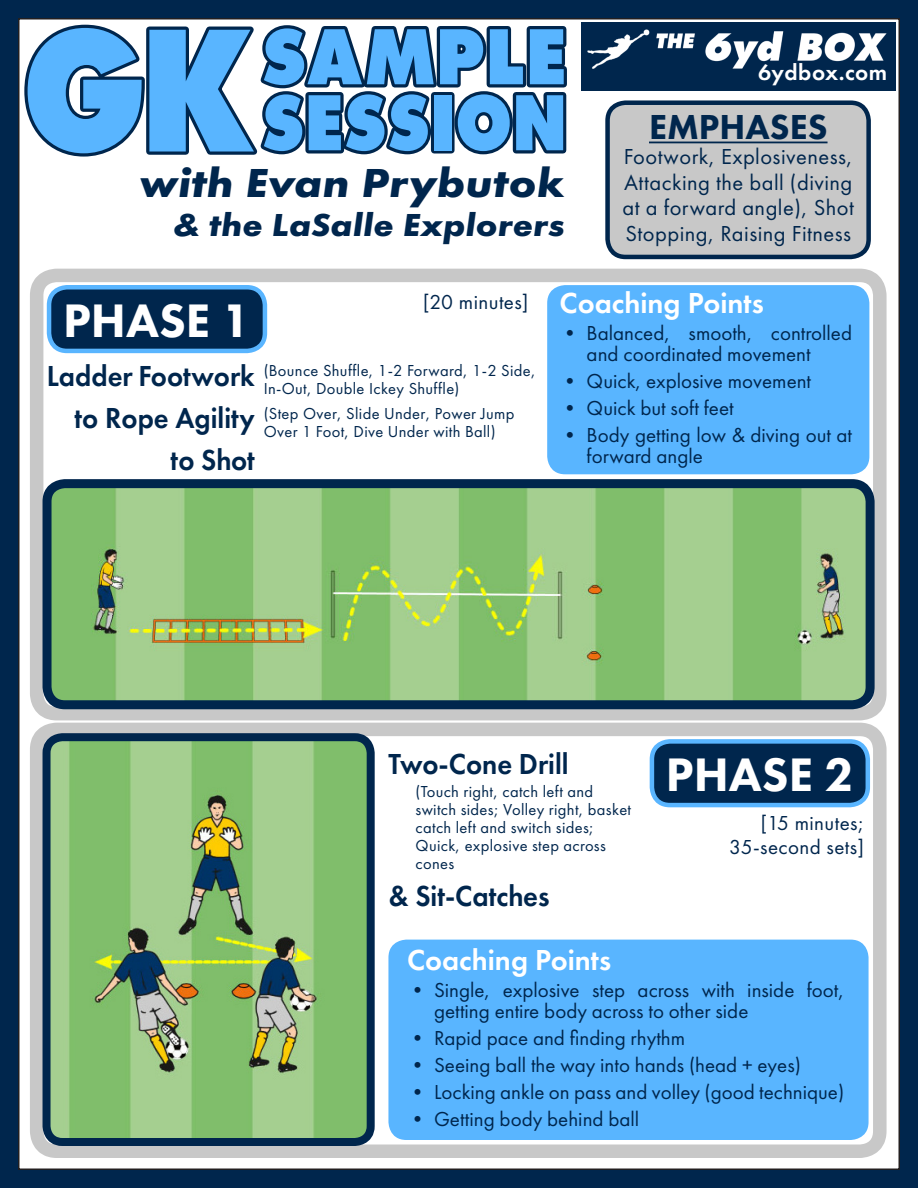
<style>
.page{position:relative;width:918px;height:1188px;background:#00264d}
.page>*{position:absolute;margin:0;border:0;box-sizing:border-box;transform-origin:0 0}
.t1{font:700 182.55px "Futura POT Extr";color:#59b5ff;scale:.85 1}
.t2{font:700 82.5px "Futura POT Extr";letter-spacing:.06em;color:#59b5ff;scale:.85 1}
.t3{font:700 82.5px "Futura POT Extr";letter-spacing:.06em;color:#59b5ff;scale:.9 1}
.t4{font:800 48.75px "Futura New";color:#fff}
.t5{font:42px "Futura TOT Bold Obli";color:#00264d;scale:1.1 1}
.t6{font:800 36px "Futura New";color:#00264d}
.t7{font:33px "Futura TOT Bold Obli";color:#00264d;scale:1.1 1}
.t8{font:30px "Futura New Demi";color:#00264d;scale:.95 1}
.t9{font:30px "Futura New Demi";color:#fff}
.t10{font:23.25px "Futura New Demi";letter-spacing:.02em;color:#fff}
.t11{font:22.5px/25.5px "Futura New";letter-spacing:.02em;color:#00264d;text-align:justify}
.t12{font:21px/21px "Futura New";color:#00264d}
.t13{font:21px "Futura New";letter-spacing:.02em;color:#00264d}
.t14{font:16.5px/18px "Futura New";letter-spacing:.02em;color:#00264d}
</style>
<div class="page">
<div style="left:19px;top:19px;width:880px;height:1150px;background:#fff"></div>
<svg style="left:21px;top:17px;width:549px;height:140px"></svg>
<div style="left:581px;top:22px;width:315px;height:69px;background:#00264d"></div>
<img style="left:587px;top:29px;width:300px;height:40px">
<div style="left:608px;top:103px;width:261px;height:154px;background:#c8c8c8;border-radius:18px"></div>
<div style="left:605px;top:100px;width:266px;height:159px;border:4px solid #00264d;border-radius:18px"></div>
<div style="left:30px;top:269px;width:857px;height:451px;border:14px solid #c8c8c8;border-radius:20px"></div>
<div style="left:30px;top:723px;width:857px;height:435px;border:14px solid #c8c8c8;border-radius:20px"></div>
<hr style="left:649px;top:142px;width:179px;height:1px;background:#00264d">
<div style="left:49px;top:287px;width:216px;height:64px;background:#00264d;border-radius:18px"></div>
<div style="left:47px;top:285px;width:220px;height:68px;border:4px solid #59b5ff;border-radius:18px"></div>
<div style="left:652px;top:741px;width:216px;height:64px;background:#00264d;border-radius:18px"></div>
<div style="left:650px;top:739px;width:220px;height:68px;border:4px solid #59b5ff;border-radius:18px"></div>
<img style="left:47px;top:489px;width:823px;height:216px">
<div style="left:43px;top:479px;width:832px;height:230px;border:9px solid #00264d;border-radius:18px"></div>
<img style="left:47px;top:737px;width:324px;height:405px">
<div style="left:43px;top:733px;width:332px;height:413px;border:8px solid #00264d;border-radius:16px"></div>
<div style="left:547px;top:285px;width:322px;height:189px;background:#59b5ff;border-radius:18px"></div>
<div style="left:388px;top:940px;width:481px;height:200px;background:#59b5ff;border-radius:18px"></div>
<p class="t1" style="left:26px;top:1px;width:270px">GK</p>
<p class="t3" style="left:264px;top:16px;width:336px">SAMPLE</p>
<p class="t2" style="left:264px;top:82px;width:356px">SESSION</p>
<p class="t5" style="left:140px;top:157px;width:388px">with Evan Prybutok</p>
<p class="t7" style="left:173px;top:204px;width:358px">&amp; the LaSalle Explorers</p>
<p class="t10" style="left:758px;top:57px;width:131px">6ydbox.com</p>
<p class="t6" style="left:649px;top:104px;width:180px">EMPHASES</p>
<p class="t11" style="left:623px;top:144px;width:233px">Footwork, Explosiveness, Attacking the ball (diving at a forward angle), Shot Stopping, Raising Fitness</p>
<p class="t4" style="left:63px;top:289px;width:189px">PHASE 1</p>
<p class="t13" style="left:423px;top:290px;width:107px">[20 minutes]</p>
<p class="t8" style="left:47px;top:357px;width:221px">Ladder Footwork</p>
<p class="t8" style="left:75px;top:399px;width:191px">to Rope Agility</p>
<p class="t8" style="left:171px;top:441px;width:90px">to Shot</p>
<p class="t14" style="left:264px;top:361px;width:274px">(Bounce Shuffle, 1-2 Forward, 1-2 Side,<br>In-Out, Double Ickey Shuffle)</p>
<p class="t14" style="left:264px;top:404px;width:252px">(Step Over, Slide Under, Power Jump<br>Over 1 Foot, Dive Under with Ball)</p>
<p class="t9" style="left:560px;top:284px;width:206px">Coaching Points</p>
<p class="t12" style="left:587px;top:323px;width:267px;text-indent:-27px">• Balanced, smooth, controlled and coordinated movement</p>
<p class="t12" style="left:560px;top:371px;width:253px">• Quick, explosive movement</p>
<p class="t12" style="left:560px;top:398px;width:175px">• Quick but soft feet</p>
<p class="t12" style="left:587px;top:425px;width:267px;text-indent:-27px">• Body getting low &amp; diving out at forward angle</p>
<p class="t8" style="left:388px;top:745px;width:191px">Two-Cone Drill</p>
<p class="t14" style="left:416px;top:783px;width:217px">(Touch right, catch left and switch sides; Volley right, basket catch left and switch sides;<br>Quick, explosive step across cones</p>
<p class="t8" style="left:388px;top:877px;width:171px">&amp; Sit-Catches</p>
<p class="t4" style="left:666px;top:743px;width:189px">PHASE 2</p>
<p class="t13" style="left:761px;top:811px;width:104px">[15 minutes;</p>
<p class="t13" style="left:729px;top:835px;width:136px">35-second sets]</p>
<p class="t9" style="left:407px;top:941px;width:206px">Coaching Points</p>
<p class="t12" style="left:434px;top:979px;width:412px;text-indent:-27px">• Single, explosive step across with inside foot, getting entire body across to other side</p>
<p class="t12" style="left:407px;top:1027px;width:280px">• Rapid pace and finding rhythm</p>
<p class="t12" style="left:407px;top:1054px;width:395px">• Seeing ball the way into hands (head + eyes)</p>
<p class="t12" style="left:407px;top:1081px;width:439px">• Locking ankle on pass and volley (good technique)</p>
<p class="t12" style="left:407px;top:1108px;width:234px">• Getting body behind ball</p>
</div>
